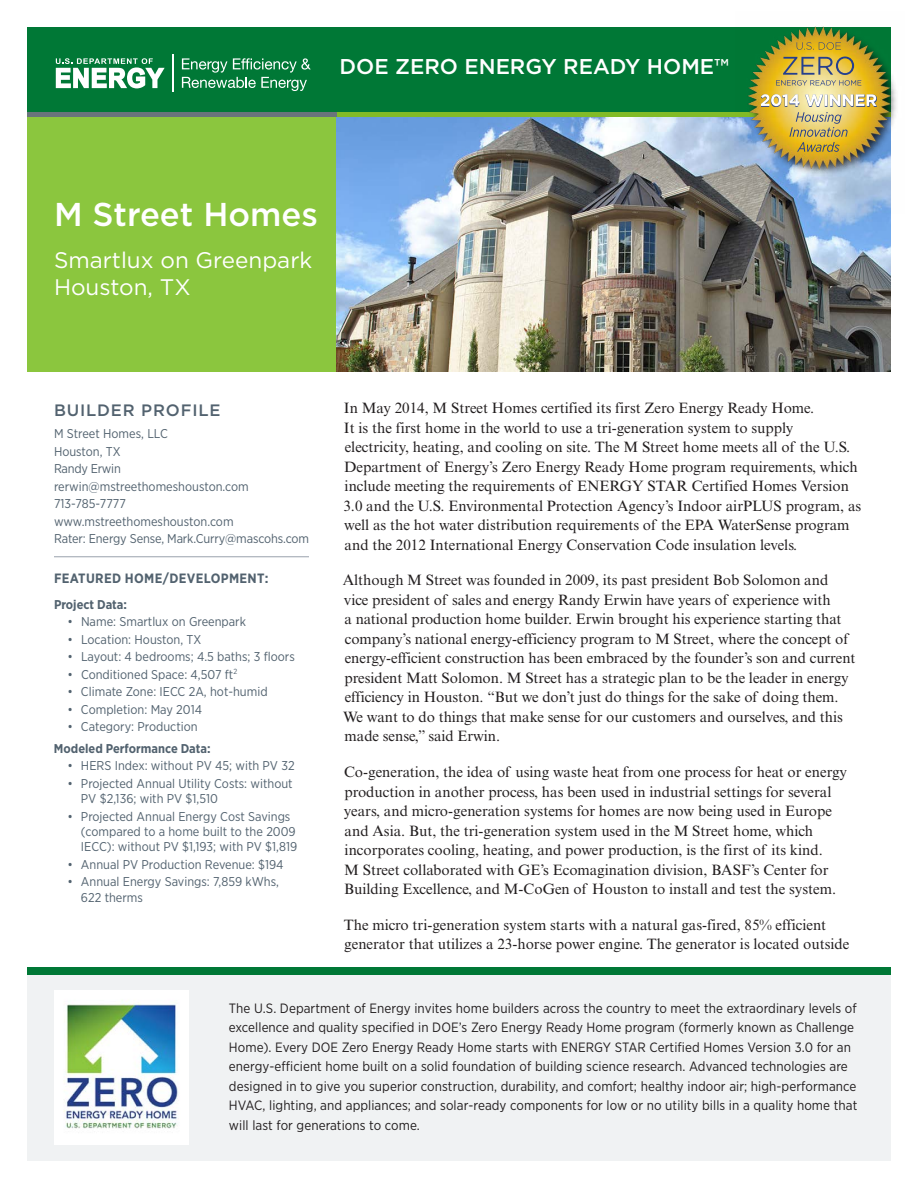
<style>
.page{position:relative;width:918px;height:1188px;background:#fff}
.page>*{position:absolute;margin:0;border:0;box-sizing:border-box;transform-origin:0 0}
.t1{font:500 33px "Gotham";color:#fff}
.t2{font:22.5px/27px "Gotham";color:#fff}
.t3{font:500 21.3px "Gotham";color:#fff}
.t4{font:500 16.5px "Gotham";letter-spacing:.05em;color:#52626f}
.t5{font:15px/19.5px "Times New Roman MT Std";color:#231f20}
.t6{font:13.5px/19.5px "Gotham Narrow";letter-spacing:.005em;color:#231f20}
.t7{font:700 13.5px "Gotham Narrow";letter-spacing:.025em;color:#52626f}
.t8{font:12.75px/17.4px "Gotham Narrow";color:#52626f}
.t9{font:700 12.75px "Gotham Narrow";color:#52626f}
</style>
<div class="page">
<div style="left:27px;top:117px;width:310px;height:255px;background:#8bc63e"></div>
<img style="left:337px;top:117px;width:554px;height:255px">
<div style="left:27px;top:971px;width:864px;height:190px;background:#f0f2f3"></div>
<div style="left:27px;top:27px;width:864px;height:85px;background:#007836"></div>
<svg style="left:56px;top:58px;width:109px;height:30px"></svg>
<hr style="left:173px;top:55px;width:1px;height:37px;background:#fff">
<svg style="left:182px;top:58px;width:129px;height:33px"></svg>
<div style="left:337px;top:112px;width:554px;height:5px;background:#82bb27"></div>
<div style="left:27px;top:112px;width:310px;height:5px;background:#6a747b"></div>
<img style="left:54px;top:991px;width:135px;height:153px">
<div style="left:27px;top:968px;width:864px;height:7px;background:#007836"></div>
<hr style="left:54px;top:557px;width:255px;height:1px;background:#9aa2ad">
<img style="left:736px;top:26px;width:160px;height:187px">
<svg style="left:789px;top:112px;width:59px;height:40px;background:#cbb25a"></svg>
<svg style="left:761px;top:106px;width:116px;height:1px"></svg>
<svg style="left:761px;top:94px;width:116px;height:12px"></svg>
<svg style="left:797px;top:42px;width:44px;height:8px"></svg>
<svg style="left:776px;top:57px;width:85px;height:29px;background:#c3af65"></svg>
<h3 class="t3" style="left:339px;top:54px;width:391px">DOE ZERO ENERGY READY HOME™</h3>
<h1 class="t1" style="left:54px;top:196px;width:265px">M Street Homes</h1>
<h2 class="t2" style="left:54px;top:246px;width:260px">Smartlux on Greenpark<br>Houston, TX</h2>
<p class="t4" style="left:54px;top:401px;width:168px">BUILDER PROFILE</p>
<p class="t8" style="left:54px;top:425px;width:256px">M Street Homes, LLC<br>Houston, TX<br>Randy Erwin rerwin@mstreethomeshouston.com<br>713-785-7777<br>www.mstreethomeshouston.com<br>Rater: Energy Sense, Mark.Curry@mascohs.com</p>
<p class="t7" style="left:54px;top:570px;width:216px">FEATURED HOME/DEVELOPMENT:</p>
<p class="t9" style="left:54px;top:596px;width:75px">Project Data:</p>
<p class="t8" style="left:68px;top:613px;width:180px">• Name: Smartlux on Greenpark</p>
<p class="t8" style="left:68px;top:630px;width:135px">• Location: Houston, TX</p>
<p class="t8" style="left:68px;top:648px;width:229px">• Layout: 4 bedrooms; 4.5 baths; 3 floors</p>
<p class="t8" style="left:68px;top:665px;width:171px">• Conditioned Space: 4,507 ft<sup>2</sup></p>
<p class="t8" style="left:67px;top:683px;width:202px">• Climate Zone: IECC 2A, hot-humid</p>
<p class="t8" style="left:67px;top:700px;width:136px">• Completion: May 2014</p>
<p class="t8" style="left:67px;top:718px;width:132px">• Category: Production</p>
<p class="t9" style="left:54px;top:740px;width:158px">Modeled Performance Data:</p>
<p class="t8" style="left:67px;top:757px;width:229px">• HERS Index: without PV 45; with PV 32</p>
<p class="t8" style="left:81px;top:776px;width:213px;line-height:15.3px;text-indent:-14px">• Projected Annual Utility Costs: without<br>PV $2,136; with PV $1,510</p>
<p class="t8" style="left:81px;top:808px;width:218px;line-height:15.3px;text-indent:-14px">• Projected Annual Energy Cost Savings (compared to a home built to the 2009<br>IECC): without PV $1,193; with PV $1,819</p>
<p class="t8" style="left:67px;top:855px;width:218px">• Annual PV Production Revenue: $194</p>
<p class="t8" style="left:81px;top:874px;width:200px;line-height:15.3px;text-indent:-14px">• Annual Energy Savings: 7,859 kWhs,<br>622 therms</p>
<p class="t5" style="left:343px;top:398px;width:519px">In May 2014, M Street Homes certified its first Zero Energy Ready Home.<br>It is the first home in the world to use a tri-generation system to supply<br>electricity, heating, and cooling on site. The M Street home meets all of the U.S.<br>Department of Energy’s Zero Energy Ready Home program requirements, which include meeting the requirements of ENERGY STAR Certified Homes Version 3.0 and the U.S. Environmental Protection Agency’s Indoor airPLUS program, as well as the hot water distribution requirements of the EPA WaterSense program and the 2012 International Energy Conservation Code insulation levels.</p>
<p class="t5" style="left:343px;top:571px;width:514px">Although M Street was founded in 2009, its past president Bob Solomon and vice president of sales and energy Randy Erwin have years of experience with<br>a national production home builder. Erwin brought his experience starting that company’s national energy-efficiency program to M Street, where the concept of energy-efficient construction has been embraced by the founder’s son and current president Matt Solomon. M Street has a strategic plan to be the leader in energy efficiency in Houston. “But we don’t just do things for the sake of doing them.<br>We want to do things that make sense for our customers and ourselves, and this made sense,” said Erwin.</p>
<p class="t5" style="left:344px;top:762px;width:505px">Co-generation, the idea of using waste heat from one process for heat or energy production in another process, has been used in industrial settings for several years, and micro-generation systems for homes are now being used in Europe and Asia. But, the tri-generation system used in the M Street home, which incorporates cooling, heating, and power production, is the first of its kind.<br>M Street collaborated with GE’s Ecomagination division, BASF’s Center for Building Excellence, and M-CoGen of Houston to install and test the system.</p>
<p class="t5" style="left:344px;top:915px;width:507px">The micro tri-generation system starts with a natural gas-fired, 85% efficient generator that utilizes a 23-horse power engine. The generator is located outside</p>
<p class="t6" style="left:229px;top:998px;width:630px">The U.S. Department of Energy invites home builders across the country to meet the extraordinary levels of excellence and quality specified in DOE’s Zero Energy Ready Home program (formerly known as Challenge Home). Every DOE Zero Energy Ready Home starts with ENERGY STAR Certified Homes Version 3.0 for an energy-efficient home built on a solid foundation of building science research. Advanced technologies are designed in to give you superior construction, durability, and comfort; healthy indoor air; high-performance HVAC, lighting, and appliances; and solar-ready components for low or no utility bills in a quality home that will last for generations to come.</p>
</div>
